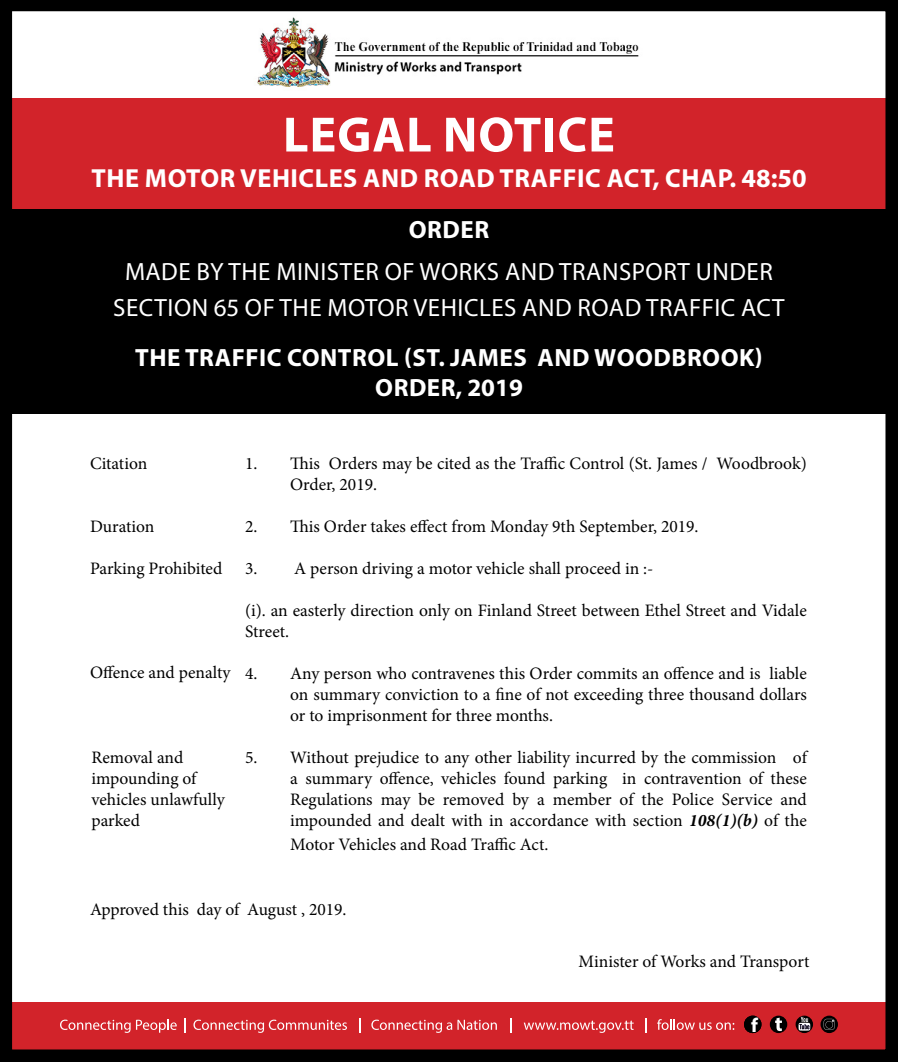
<style>
.page{position:relative;width:898px;height:1062px;background:#fff}
.page>*{position:absolute;margin:0;border:0;box-sizing:border-box;transform-origin:0 0}
.t1{font:700 50px "Myriad Pro";letter-spacing:.02em;color:#fff}
.t2{font:700 26.25px "Myriad Pro";letter-spacing:.02em;color:#fff}
.t3{font:25px/36px "Myriad Pro";letter-spacing:.02em;color:#fff;text-align:center}
.t4{font:700 25px/30px "Myriad Pro";letter-spacing:.02em;color:#fff;text-align:center}
.t5{font:700 20px "Myriad Pro";color:#fff}
.t6{font:17.5px/21px "Minion Pro";color:#000}
.s1{font-weight:700;font-style:italic}
</style>
<div class="page">
<div style="left:0;top:1002px;width:898px;height:52px;background:#d2232a"></div>
<svg style="left:60px;top:1019px;width:117px;height:14px"></svg>
<svg style="left:193px;top:1020px;width:154px;height:13px"></svg>
<svg style="left:524px;top:1021px;width:109px;height:12px"></svg>
<svg style="left:657px;top:1019px;width:54px;height:11px"></svg>
<svg style="left:717px;top:1022px;width:17px;height:8px"></svg>
<svg style="left:185px;top:1018px;width:1px;height:14px"></svg>
<svg style="left:359px;top:1018px;width:2px;height:14px"></svg>
<svg style="left:510px;top:1018px;width:1px;height:14px"></svg>
<svg style="left:645px;top:1018px;width:1px;height:14px"></svg>
<div style="left:744px;top:1016px;width:17px;height:17px;background:#000;border-radius:50%"></div>
<svg style="left:744px;top:1027px;width:17px;height:6px"></svg>
<div style="left:770px;top:1016px;width:17px;height:17px;background:#000;border-radius:50%"></div>
<svg style="left:775px;top:1018px;width:7px;height:13px"></svg>
<svg style="left:795px;top:1016px;width:18px;height:17px"></svg>
<svg style="left:798px;top:1017px;width:12px;height:14px"></svg>
<svg style="left:820px;top:1016px;width:18px;height:17px"></svg>
<svg style="left:823px;top:1019px;width:11px;height:11px"></svg>
<svg style="left:371px;top:1020px;width:126px;height:13px"></svg>
<img style="left:257px;top:17px;width:382px;height:70px">
<div style="left:1px;top:98px;width:896px;height:112px;background:#d2232a"></div>
<div style="left:1px;top:210px;width:896px;height:204px;background:#000"></div>
<div style="left:0;top:0;width:898px;height:1062px;border:12px solid #000"></div>
<h1 class="t1" style="left:283px;top:102px;width:333px">LEGAL NOTICE</h1>
<h2 class="t2" style="left:92px;top:161px;width:716px">THE MOTOR VEHICLES AND ROAD TRAFFIC ACT, CHAP. 48:50</h2>
<h3 class="t4" style="left:409px;top:213px;width:82px">ORDER</h3>
<h3 class="t3" style="left:113px;top:253px;width:673px">MADE BY THE MINISTER OF WORKS AND TRANSPORT UNDER<br>SECTION 65 OF THE MOTOR VEHICLES AND ROAD TRAFFIC ACT</h3>
<h3 class="t4" style="left:135px;top:341px;width:629px">THE TRAFFIC CONTROL (St. JAMES AND WOODBROOK)<br>ORDER, 2019</h3>
<p class="t6" style="left:90px;top:453px;width:59px">Citation</p>
<p class="t6" style="left:90px;top:516px;width:66px">Duration</p>
<p class="t6" style="left:90px;top:558px;width:134px">Parking Prohibited</p>
<p class="t6" style="left:90px;top:662px;width:142px">Offence and penalty</p>
<p class="t6" style="left:91px;top:747px;width:135px">Removal and impounding of vehicles unlawfully parked</p>
<p class="t6" style="left:290px;top:453px;width:518px;text-indent:-45px">1. This Orders may be cited as the Traffic Control (St. James / Woodbrook)<br>Order, 2019.</p>
<p class="t6" style="left:245px;top:516px;width:455px">2. This Order takes effect from Monday 9th September, 2019.</p>
<p class="t6" style="left:245px;top:558px;width:410px">3. A person driving a motor vehicle shall proceed in :-</p>
<p class="t6" style="left:245px;top:600px;width:563px">(i). an easterly direction only on Finland Street between Ethel Street and Vidale<br>Street.</p>
<p class="t6" style="left:290px;top:663px;width:518px;text-align:justify;text-indent:-45px">4. Any person who contravenes this Order commits an offence and is liable on summary conviction to a fine of not exceeding three thousand dollars or to imprisonment for three months.</p>
<p class="t6" style="left:290px;top:747px;width:518px;text-align:justify;text-indent:-45px">5. Without prejudice to any other liability incurred by the commission of a summary offence, vehicles found parking in contravention of these Regulations may be removed by a member of the Police Service and impounded and dealt with in accordance with section <span class="s1">108(1)(b)</span> of the</p>
<p class="t6" style="left:290px;top:834px;width:260px">Motor Vehicles and Road Traffic Act.</p>
<p class="t6" style="left:90px;top:899px;width:258px">Approved this day of August , 2019.</p>
<p class="t6" style="left:578px;top:951px;width:232px">Minister of Works and Transport</p>
<p class="t5" style="left:751px;top:1013px;width:8px">f</p>
</div>
